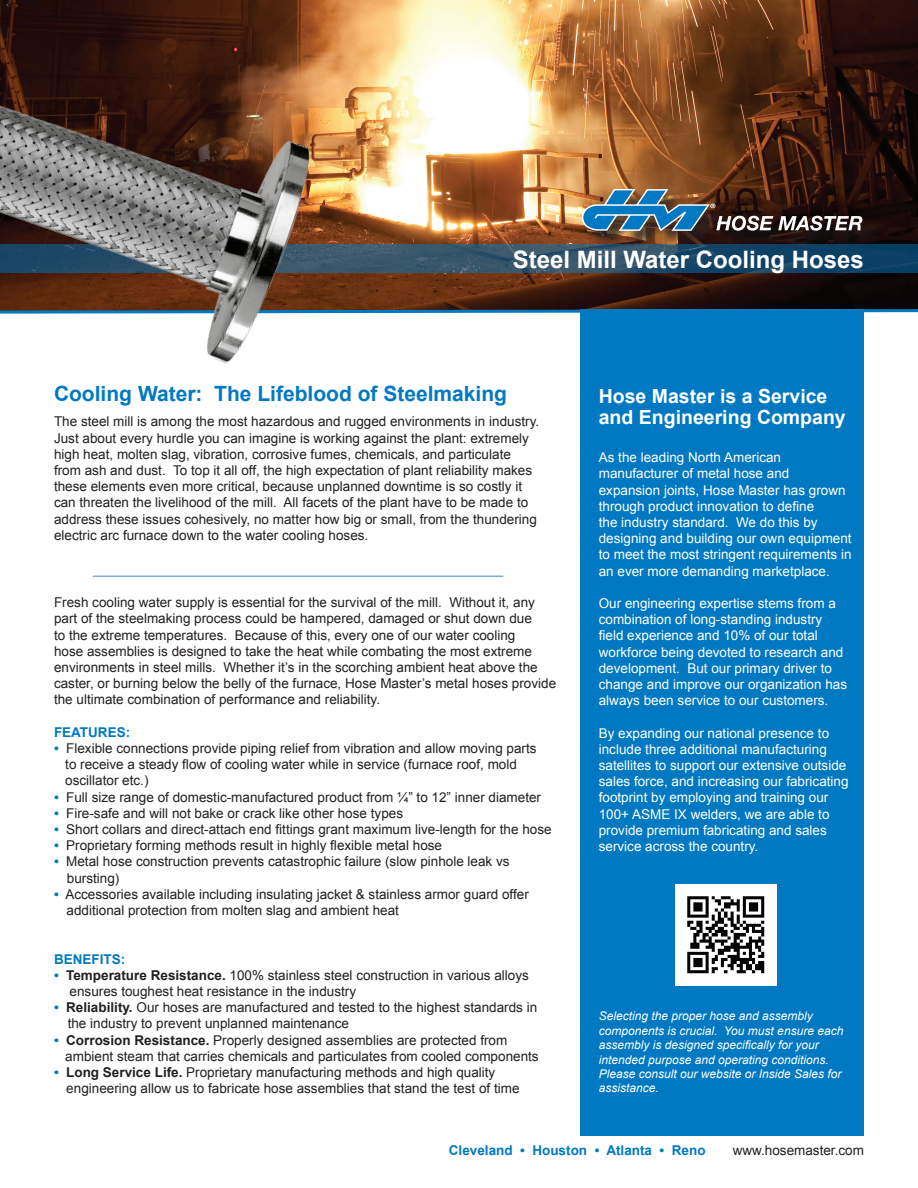
<style>
.page{position:relative;width:918px;height:1188px;background:#fff}
.page>*{position:absolute;margin:0;border:0;box-sizing:border-box;transform-origin:0 0}
.t1{font:700 24px "Arial";color:#fff}
.t2{font:700 21px "Arial";color:#0079c2}
.t3{font:700 19.5px/21px "Arial";color:#fff}
.t4{font:13.5px/16.2px "Arial";color:#231f20}
.t5{font:13.5px/16.2px "Arial";color:#fff}
.t6{font:700 13.5px "Arial";color:#0079c2}
.t7{font:italic 12px/14.4px "Arial";color:#fff}
.s1{font-weight:700;color:#0079c2}
.s2{font-weight:700}
</style>
<div class="page">
<img style="left:0;top:0;width:918px;height:308px">
<div style="left:583px;top:191px;width:297px;height:57px;background:#231f20;opacity:.75"></div>
<svg style="left:582px;top:189px;width:280px;height:42px;background:#51575d"></svg>
<svg style="left:319px;top:308px;width:599px;height:6px;background:#416b86"></svg>
<svg style="left:319px;top:245px;width:599px;height:28px;background:#274e69"></svg>
<hr style="left:93px;top:576px;width:410px;height:1px;background:#7aabdb">
<img style="left:0;top:42px;width:319px;height:321px">
<div style="left:580px;top:309px;width:284px;height:827px;background:#0079c2"></div>
<img style="left:675px;top:884px;width:102px;height:102px">
<h1 class="t1" style="left:513px;top:243px;width:353px">Steel Mill Water Cooling Hoses</h1>
<h2 class="t2" style="left:54px;top:379px;width:455px">Cooling Water: The Lifeblood of Steelmaking</h2>
<p class="t4" style="left:54px;top:414px;width:487px">The steel mill is among the most hazardous and rugged environments in industry.<br>Just about every hurdle you can imagine is working against the plant: extremely high heat, molten slag, vibration, corrosive fumes, chemicals, and particulate from ash and dust. To top it all off, the high expectation of plant reliability makes these elements even more critical, because unplanned downtime is so costly it can threaten the livelihood of the mill. All facets of the plant have to be made to address these issues cohesively, no matter how big or small, from the thundering electric arc furnace down to the water cooling hoses.</p>
<p class="t4" style="left:54px;top:594px;width:504px">Fresh cooling water supply is essential for the survival of the mill. Without it, any part of the steelmaking process could be hampered, damaged or shut down due<br>to the extreme temperatures. Because of this, every one of our water cooling<br>hose assemblies is designed to take the heat while combating the most extreme environments in steel mills. Whether it’s in the scorching ambient heat above the caster, or burning below the belly of the furnace, Hose Master’s metal hoses provide the ultimate combination of performance and reliability.</p>
<p class="t6" style="left:54px;top:723px;width:78px">FEATURES:</p>
<p class="t4" style="left:65px;top:740px;width:473px;text-indent:-11px"><span class="s1">•</span> Flexible connections provide piping relief from vibration and allow moving parts to receive a steady flow of cooling water while in service (furnace roof, mold oscillator etc.)</p>
<p class="t4" style="left:54px;top:789px;width:489px"><span class="s1">•</span> Full size range of domestic-manufactured product from ¼” to 12” inner diameter</p>
<p class="t4" style="left:54px;top:805px;width:351px"><span class="s1">•</span> Fire-safe and will not bake or crack like other hose types</p>
<p class="t4" style="left:54px;top:821px;width:499px"><span class="s1">•</span> Short collars and direct-attach end fittings grant maximum live-length for the hose</p>
<p class="t4" style="left:54px;top:837px;width:390px"><span class="s1">•</span> Proprietary forming methods result in highly flexible metal hose</p>
<p class="t4" style="left:67px;top:854px;width:444px;text-indent:-13px"><span class="s1">•</span> Metal hose construction prevents catastrophic failure (slow pinhole leak vs bursting)</p>
<p class="t4" style="left:67px;top:886px;width:464px;text-indent:-13px"><span class="s1">•</span> Accessories available including insulating jacket &amp; stainless armor guard offer additional protection from molten slag and ambient heat</p>
<p class="t6" style="left:54px;top:950px;width:73px">BENEFITS:</p>
<p class="t4" style="left:70px;top:967px;width:461px;text-indent:-16px"><span class="s1">•</span> <span class="s2">Temperature Resistance.</span> 100% stainless steel construction in various alloys ensures toughest heat resistance in the industry</p>
<p class="t4" style="left:68px;top:999px;width:471px;text-indent:-14px"><span class="s1">•</span> <span class="s2">Reliability.</span> Our hoses are manufactured and tested to the highest standards in the industry to prevent unplanned maintenance</p>
<p class="t4" style="left:65px;top:1032px;width:475px;text-indent:-11px"><span class="s1">•</span> <span class="s2">Corrosion Resistance.</span> Properly designed assemblies are protected from ambient steam that carries chemicals and particulates from cooled components</p>
<p class="t4" style="left:66px;top:1064px;width:455px;text-indent:-12px"><span class="s1">•</span> <span class="s2">Long Service Life.</span> Proprietary manufacturing methods and high quality engineering allow us to fabricate hose assemblies that stand the test of time</p>
<h3 class="t3" style="left:599px;top:387px;width:249px">Hose Master is a Service and Engineering Company</h3>
<p class="t5" style="left:599px;top:449px;width:254px">As the leading North American manufacturer of metal hose and expansion joints, Hose Master has grown through product innovation to define<br>the industry standard. We do this by designing and building our own equipment to meet the most stringent requirements in an ever more demanding marketplace.</p>
<p class="t5" style="left:599px;top:595px;width:250px">Our engineering expertise stems from a combination of long-standing industry field experience and 10% of our total workforce being devoted to research and development. But our primary driver to change and improve our organization has always been service to our customers.</p>
<p class="t5" style="left:599px;top:725px;width:251px">By expanding our national presence to include three additional manufacturing satellites to support our extensive outside sales force, and increasing our fabricating footprint by employing and training our 100+ ASME IX welders, we are able to provide premium fabricating and sales service across the country.</p>
<p class="t7" style="left:599px;top:1009px;width:246px">Selecting the proper hose and assembly components is crucial. You must ensure each assembly is designed specifically for your intended purpose and operating conditions.<br>Please consult our website or Inside Sales for assistance.</p>
<p class="t6" style="left:449px;top:1141px;width:258px">Cleveland • Houston • Atlanta • Reno</p>
<p class="t4" style="left:733px;top:1142px;width:133px">www.hosemaster.com</p>
</div>
